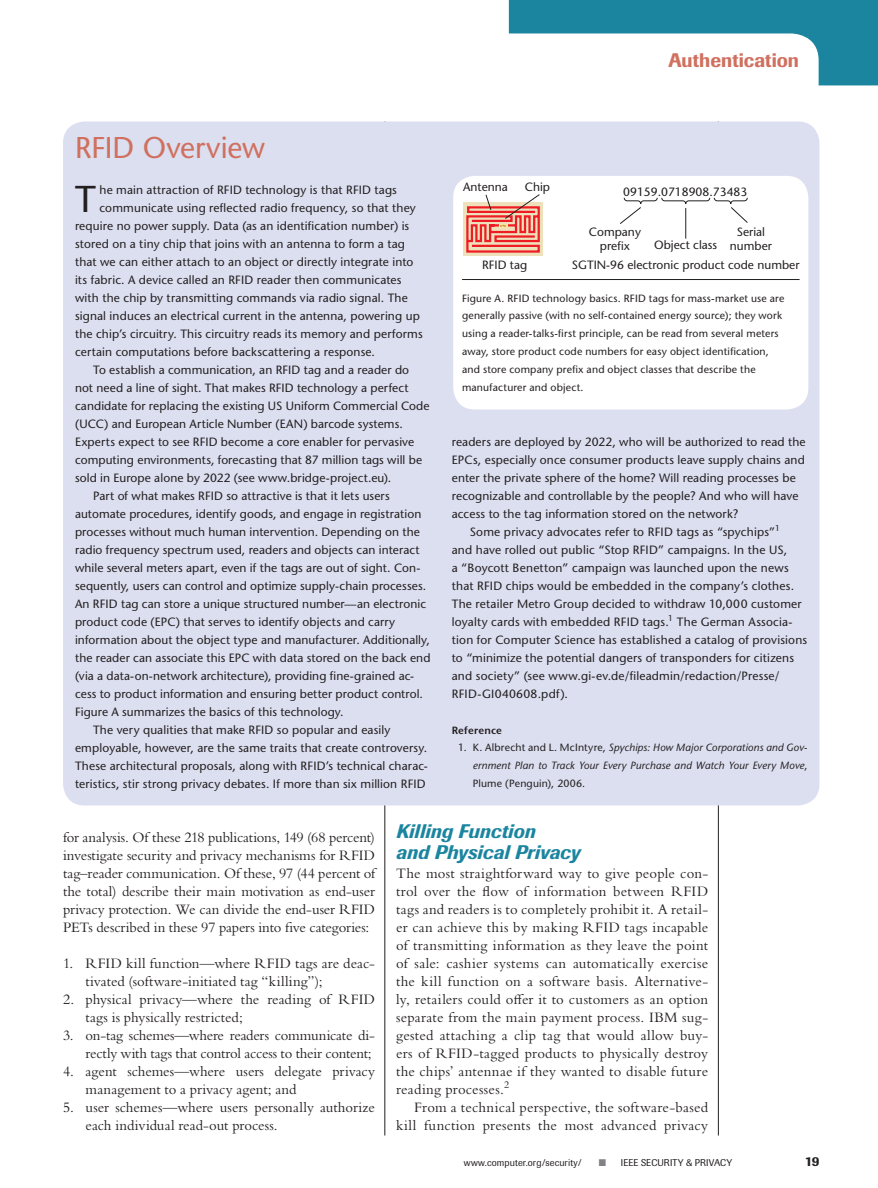
<style>
.page{position:relative;width:878px;height:1188px;background:#fff}
.page>*{position:absolute;margin:0;border:0;box-sizing:border-box;transform-origin:0 0}
.t1{font:500 37.35px "Stone Sans Std";color:#231f20}
.t2{font:500 30px "Stone Sans Std";letter-spacing:-.005em;color:#d0705f}
.t3{font:italic 500 19.5px/21px "Imago";letter-spacing:.005em;color:#1b85a0}
.t4{font:500 19.5px "Imago";color:#d0705f}
.t5{font:15px/18px "Bembo Std";letter-spacing:.005em;color:#231f20}
.t6{font:15px/18px "Bembo Std";letter-spacing:-.015em;color:#231f20;text-align:right}
.t7{font:500 13.5px "Imago";color:#231f20}
.t8{font:500 12px/13.5px "Stone Sans Std";letter-spacing:.01em;color:#231f20;text-align:center}
.t9{font:500 10.5px/18px "Stone Sans Std";letter-spacing:.015em;color:#231f20}
.t10{font:italic 500 10.5px/18px "Stone Sans Std";letter-spacing:.01em;color:#231f20;text-align:justify}
.t11{font:600 10.5px "Stone Sans Std";letter-spacing:.015em;color:#231f20}
.t12{font:9.75px "Imago";letter-spacing:.025em;color:#231f20}
.s1{font-style:normal}
.s2{color:#808285}
</style>
<div class="page">
<svg style="left:509px;top:0;width:369px;height:85px"></svg>
<hr style="left:718px;top:122px;width:1px;height:1014px;background:#231f20">
<hr style="left:384px;top:122px;width:1px;height:1014px;background:#231f20">
<div style="left:63px;top:122px;width:756px;height:684px;background:#dcdff0;border-radius:22px"></div>
<div style="left:453px;top:176px;width:355px;height:234px;background:#fff;border-radius:22px"></div>
<div style="left:463px;top:203px;width:80px;height:53px;background:#efe0bc"></div>
<svg style="left:620px;top:197px;width:128px;height:42px"></svg>
<svg style="left:465px;top:194px;width:76px;height:59px"></svg>
<hr style="left:462px;top:279px;width:337px;height:1px;background:#231f20">
<h3 class="t4" style="left:668px;top:49px;width:132px">Authentication</h3>
<h2 class="t2" style="left:75px;top:129px;width:191px">RFID Overview</h2>
<h1 class="t1" style="left:75px;top:176px;width:22px">T</h1>
<p class="t8" style="left:100px;top:183px;width:299px">he main attraction of RFID technology is that RFID tags</p>
<p class="t8" style="left:100px;top:201px;width:318px">communicate using reflected radio frequency, so that they</p>
<p class="t8" style="left:75px;top:219px;width:336px">require no power supply. Data (as an identification number) is</p>
<p class="t8" style="left:75px;top:237px;width:331px">stored on a tiny chip that joins with an antenna to form a tag</p>
<p class="t8" style="left:75px;top:255px;width:340px">that we can either attach to an object or directly integrate into</p>
<p class="t8" style="left:75px;top:273px;width:328px">its fabric. A device called an RFID reader then communicates</p>
<p class="t8" style="left:75px;top:291px;width:334px">with the chip by transmitting commands via radio signal. The</p>
<p class="t8" style="left:75px;top:309px;width:346px">signal induces an electrical current in the antenna, powering up</p>
<p class="t8" style="left:75px;top:327px;width:349px">the chip’s circuitry. This circuitry reads its memory and performs</p>
<p class="t8" style="left:75px;top:345px;width:301px">certain computations before backscattering a response.</p>
<p class="t8" style="left:93px;top:363px;width:317px">To establish a communication, an RFID tag and a reader do</p>
<p class="t8" style="left:75px;top:381px;width:335px">not need a line of sight. That makes RFID technology a perfect</p>
<p class="t8" style="left:75px;top:399px;width:356px">candidate for replacing the existing US Uniform Commercial Code</p>
<p class="t8" style="left:75px;top:417px;width:329px">(UCC) and European Article Number (EAN) barcode systems.</p>
<p class="t8" style="left:75px;top:435px;width:341px">Experts expect to see RFID become a core enabler for pervasive</p>
<p class="t8" style="left:75px;top:453px;width:348px">computing environments, forecasting that 87 million tags will be</p>
<p class="t8" style="left:75px;top:471px;width:318px">sold in Europe alone by 2022 (see www.bridge-project.eu).</p>
<p class="t8" style="left:93px;top:489px;width:298px">Part of what makes RFID so attractive is that it lets users</p>
<p class="t8" style="left:75px;top:507px;width:348px">automate procedures, identify goods, and engage in registration</p>
<p class="t8" style="left:75px;top:525px;width:346px">processes without much human intervention. Depending on the</p>
<p class="t8" style="left:75px;top:543px;width:346px">radio frequency spectrum used, readers and objects can interact</p>
<p class="t8" style="left:75px;top:561px;width:347px">while several meters apart, even if the tags are out of sight. Con-</p>
<p class="t8" style="left:75px;top:579px;width:353px">sequently, users can control and optimize supply-chain processes.</p>
<p class="t8" style="left:75px;top:597px;width:352px">An RFID tag can store a unique structured number—an electronic</p>
<p class="t8" style="left:75px;top:615px;width:322px">product code (EPC) that serves to identify objects and carry</p>
<p class="t8" style="left:75px;top:633px;width:356px">information about the object type and manufacturer. Additionally,</p>
<p class="t8" style="left:75px;top:651px;width:357px">the reader can associate this EPC with data stored on the back end</p>
<p class="t8" style="left:75px;top:669px;width:340px">(via a data-on-network architecture), providing fine-grained ac-</p>
<p class="t8" style="left:75px;top:687px;width:349px">cess to product information and ensuring better product control.</p>
<p class="t8" style="left:75px;top:705px;width:270px">Figure A summarizes the basics of this technology.</p>
<p class="t8" style="left:93px;top:723px;width:299px">The very qualities that make RFID so popular and easily</p>
<p class="t8" style="left:75px;top:741px;width:354px">employable, however, are the same traits that create controversy.</p>
<p class="t8" style="left:75px;top:759px;width:354px">These architectural proposals, along with RFID’s technical charac-</p>
<p class="t8" style="left:75px;top:777px;width:352px">teristics, stir strong privacy debates. If more than six million RFID</p>
<p class="t8" style="left:463px;top:181px;width:46px">Antenna</p>
<p class="t8" style="left:525px;top:181px;width:27px">Chip</p>
<p class="t8" style="left:623px;top:185px;width:125px">09159.0718908.73483</p>
<p class="t8" style="left:589px;top:225px;width:53px">Company prefix</p>
<p class="t8" style="left:730px;top:225px;width:44px">Serial number</p>
<p class="t8" style="left:654px;top:238px;width:64px">Object class</p>
<p class="t8" style="left:482px;top:259px;width:47px">RFID tag</p>
<p class="t8" style="left:572px;top:259px;width:229px">SGTIN-96 electronic product code number</p>
<p class="t9" style="left:462px;top:289px;width:324px">Figure A. RFID technology basics. RFID tags for mass-market use are generally passive (with no self-contained energy source); they work using a reader-talks-first principle, can be read from several meters away, store product code numbers for easy object identification, and store company prefix and object classes that describe the manufacturer and object.</p>
<p class="t8" style="left:451px;top:435px;width:355px">readers are deployed by 2022, who will be authorized to read the</p>
<p class="t8" style="left:451px;top:453px;width:354px">EPCs, especially once consumer products leave supply chains and</p>
<p class="t8" style="left:451px;top:471px;width:345px">enter the private sphere of the home? Will reading processes be</p>
<p class="t8" style="left:451px;top:489px;width:348px">recognizable and controllable by the people? And who will have</p>
<p class="t8" style="left:451px;top:507px;width:288px">access to the tag information stored on the network?</p>
<p class="t8" style="left:469px;top:525px;width:312px">Some privacy advocates refer to RFID tags as “spychips”<sup>1</sup></p>
<p class="t8" style="left:452px;top:543px;width:337px">and have rolled out public “Stop RFID” campaigns. In the US,</p>
<p class="t8" style="left:452px;top:561px;width:338px">a “Boycott Benetton” campaign was launched upon the news</p>
<p class="t8" style="left:452px;top:579px;width:344px">that RFID chips would be embedded in the company’s clothes.</p>
<p class="t8" style="left:452px;top:597px;width:351px">The retailer Metro Group decided to withdraw 10,000 customer</p>
<p class="t8" style="left:452px;top:615px;width:342px">loyalty cards with embedded RFID tags.<sup>1</sup> The German Associa-</p>
<p class="t8" style="left:452px;top:633px;width:357px">tion for Computer Science has established a catalog of provisions</p>
<p class="t8" style="left:452px;top:651px;width:344px">to “minimize the potential dangers of transponders for citizens</p>
<p class="t8" style="left:452px;top:669px;width:329px">and society” (see www.gi-ev.de/fileadmin/redaction/Presse/</p>
<p class="t8" style="left:452px;top:687px;width:118px">RFID-GI040608.pdf).</p>
<p class="t11" style="left:451px;top:724px;width:52px">Reference</p>
<p class="t10" style="left:472px;top:739px;width:336px;text-indent:-15px"><span class="s1">1. K. Albrecht and L. McIntyre,</span> Spychips: How Major Corporations and Gov&shy;ernment Plan to Track Your Every Purchase and Watch Your Every Move<span class="s1">, Plume (Penguin), 2006.</span></p>
<p class="t5" style="left:63px;top:828px;width:313px;text-align:justify">for analysis. Of these 218 publications, 149 (68 percent) investigate security and privacy mechanisms for RFID tag–reader communication. Of these, 97 (44 percent of the total) describe their main motivation as end-user privacy protection. We can divide the end-user RFID PETs described in these 97 papers into five categories:</p>
<p class="t5" style="left:86px;top:954px;width:291px;text-indent:-23px">1. RFID kill function—where RFID tags are deac&shy;tivated (software-initiated tag “killing”);</p>
<p class="t5" style="left:86px;top:990px;width:291px;text-indent:-23px">2. physical privacy—where the reading of RFID tags is physically restricted;</p>
<p class="t6" style="left:63px;top:1026px;width:313px">3. on-tag schemes—where readers communicate di&shy;rectly with tags that control access to their content;</p>
<p class="t5" style="left:86px;top:1062px;width:291px;text-indent:-22px">4. agent schemes—where users delegate privacy management to a privacy agent; and</p>
<p class="t5" style="left:86px;top:1098px;width:291px;text-indent:-23px">5. user schemes—where users personally authorize each individual read-out process.</p>
<h3 class="t3" style="left:396px;top:821px;width:186px">Killing Function<br>and Physical Privacy</h3>
<p class="t5" style="left:396px;top:864px;width:313px;text-align:justify">The most straightforward way to give people con&shy;trol over the flow of information between RFID tags and readers is to completely prohibit it. A retail&shy;er can achieve this by making RFID tags incapable of transmitting information as they leave the point of sale: cashier systems can automatically exercise the kill function on a software basis. Alternative&shy;ly, retailers could offer it to customers as an option separate from the main payment process. IBM sug&shy;gested attaching a clip tag that would allow buy&shy;ers of RFID-tagged products to physically destroy the chips’ antennae if they wanted to disable future reading processes.<sup>2</sup></p>
<p class="t5" style="left:396px;top:1098px;width:313px;text-align:right">From a technical perspective, the software-based kill function presents the most advanced privacy</p>
<p class="t12" style="left:463px;top:1156px;width:119px">www.computer.org/security/</p>
<p class="t12" style="left:598px;top:1156px;width:28px"><span class="s2">■</span> IEEE</p>
<p class="t12" style="left:641px;top:1156px;width:93px">Security &amp; Privacy</p>
<p class="t7" style="left:804px;top:1153px;width:16px">19</p>
</div>
